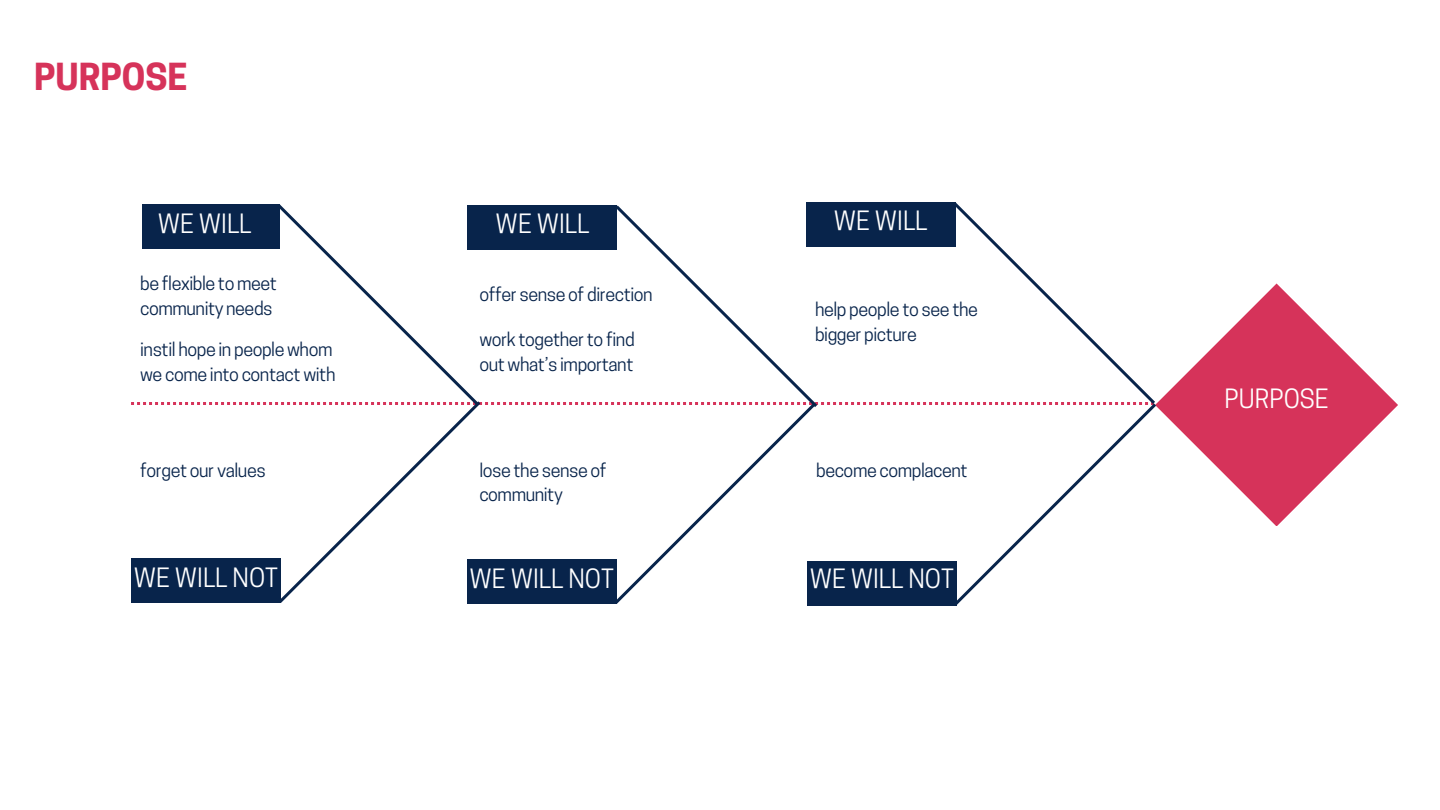
<style>
.page{position:relative;width:1440px;height:810px;background:#fff}
.page>*{position:absolute;margin:0;border:0;box-sizing:border-box;transform-origin:0 0}
.t1{font:700 35px "Cooper Hewitt";color:#d6335a}
.t2{font:25px "Cooper Hewitt";color:#fff}
.t3{font:18px/24.8px "Cooper Hewitt";letter-spacing:-.025em;color:#08244b}
</style>
<div class="page">
<svg style="left:1159px;top:284px;width:239px;height:242px"></svg>
<svg style="left:131px;top:203px;width:1028px;height:403px"></svg>
<div style="left:806px;top:202px;width:150px;height:45px;background:#08244b"></div>
<div style="left:467px;top:206px;width:150px;height:44px;background:#08244b"></div>
<div style="left:143px;top:204px;width:137px;height:45px;background:#08244b"></div>
<div style="left:131px;top:558px;width:150px;height:45px;background:#08244b"></div>
<div style="left:467px;top:559px;width:150px;height:45px;background:#08244b"></div>
<div style="left:807px;top:561px;width:150px;height:44px;background:#08244b"></div>
<p class="t1" style="left:34px;top:64px;width:155px">PURPOSE</p>
<p class="t2" style="left:158px;top:214px;width:95px">WE WILL</p>
<h2 class="t2" style="left:496px;top:214px;width:95px">WE WILL</h2>
<h1 class="t2" style="left:834px;top:211px;width:95px">WE WILL</h1>
<p class="t3" style="left:140px;top:273px;width:138px">be flexible to meet community needs</p>
<p class="t3" style="left:140px;top:339px;width:197px">instil hope in people whom we come into contact with</p>
<p class="t3" style="left:140px;top:460px;width:127px">forget our values</p>
<p class="t3" style="left:479px;top:284px;width:175px">offer sense of direction</p>
<p class="t3" style="left:479px;top:329px;width:157px">work together to find out what’s important</p>
<p class="t3" style="left:815px;top:299px;width:164px">help people to see the bigger picture</p>
<p class="t3" style="left:479px;top:460px;width:129px">lose the sense of</p>
<h2 class="t3" style="left:816px;top:460px;width:153px">become complacent</h2>
<p class="t3" style="left:479px;top:484px;width:85px">community</p>
<h2 class="t2" style="left:134px;top:568px;width:146px">WE WILL NOT</h2>
<p class="t2" style="left:470px;top:569px;width:146px">WE WILL NOT</p>
<h2 class="t2" style="left:810px;top:570px;width:146px">WE WILL NOT</h2>
<p class="t2" style="left:1224px;top:390px;width:106px">PURPOSE</p>
</div>
